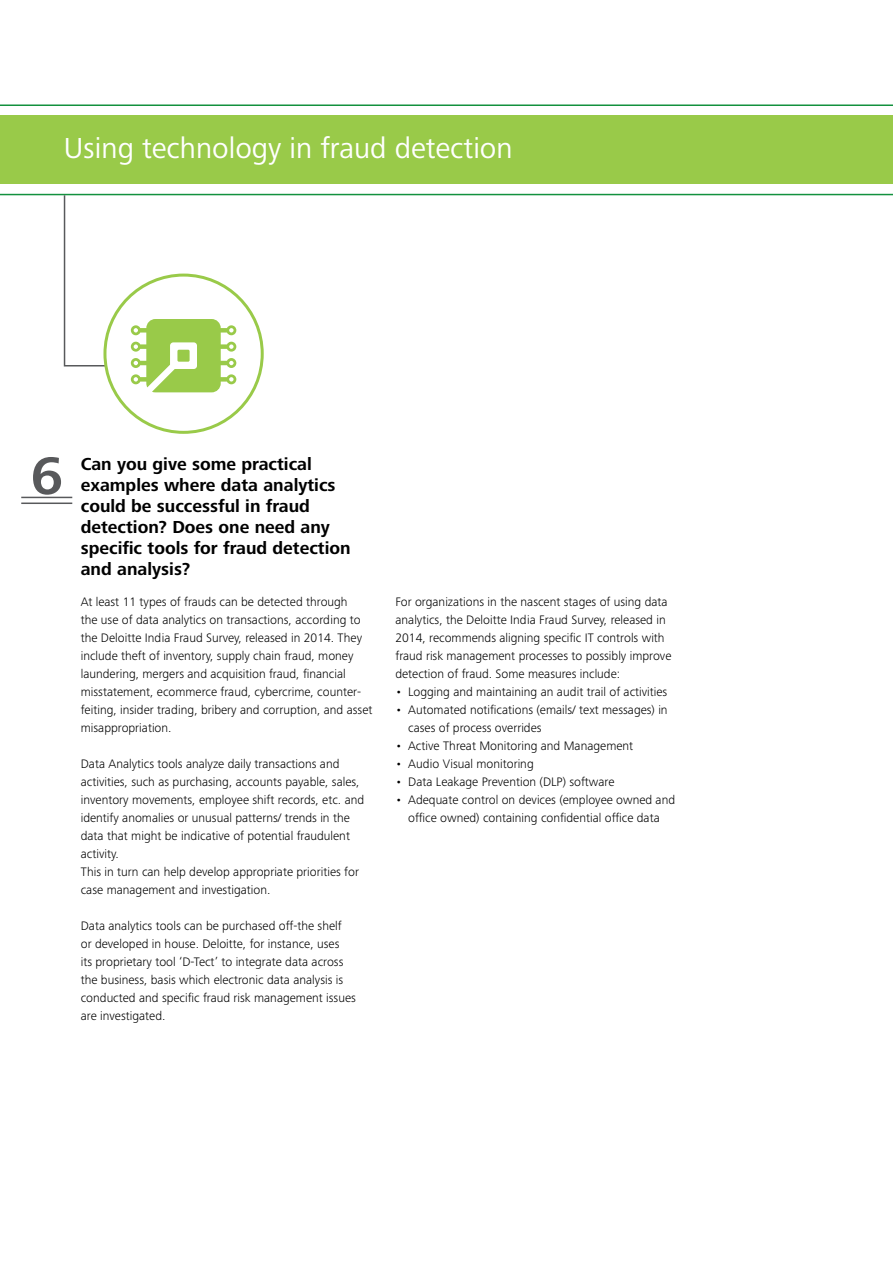
<style>
.page{position:relative;width:893px;height:1263px;background:#fff}
.page>*{position:absolute;margin:0;border:0;box-sizing:border-box;transform-origin:0 0}
.t1{font:700 54.75px "Frutiger Next Pro";color:#58595b}
.t2{font:30px "Frutiger Next Pro";color:#fff}
.t3{font:700 18px/21px "Frutiger Next Pro";color:#000}
.t4{font:300 12.75px/18px "Frutiger Next Pro";color:#000}
</style>
<div class="page">
<hr style="left:64px;top:365px;width:42px;height:1px;background:#58595b">
<div style="left:103px;top:274px;width:161px;height:160px;border:3px solid #99ca49;border-radius:50%"></div>
<div style="left:0;top:116px;width:893px;height:68px;background:#99ca49"></div>
<hr style="left:0;top:104px;width:893px;height:2px;background:#13913e">
<hr style="left:0;top:194px;width:893px;height:1px;background:#13913e">
<hr style="left:64px;top:195px;width:1px;height:170px;background:#58595b">
<svg style="left:131px;top:319px;width:105px;height:73px"></svg>
<hr style="left:21px;top:497px;width:51px;height:1px;background:#58595b">
<hr style="left:21px;top:502px;width:51px;height:2px;background:#58595b">
<h2 class="t2" style="left:64px;top:131px;width:450px">Using technology in fraud detection</h2>
<h1 class="t1" style="left:31px;top:444px;width:34px">6</h1>
<h3 class="t3" style="left:81px;top:453px;width:271px">Can you give some practical examples where data analytics could be successful in fraud detection? Does one need any specific tools for fraud detection and analysis?</h3>
<p class="t4" style="left:81px;top:593px;width:293px">At least 11 types of frauds can be detected through<br>the use of data analytics on transactions, according to the Deloitte India Fraud Survey, released in 2014. They include theft of inventory, supply chain fraud, money laundering, mergers and acquisition fraud, financial misstatement, ecommerce fraud, cybercrime, counter&shy;feiting, insider trading, bribery and corruption, and asset misappropriation.</p>
<p class="t4" style="left:81px;top:755px;width:285px">Data Analytics tools analyze daily transactions and activities, such as purchasing, accounts payable, sales, inventory movements, employee shift records, etc. and identify anomalies or unusual patterns/ trends in the data that might be indicative of potential fraudulent activity.<br>This in turn can help develop appropriate priorities for case management and investigation.</p>
<p class="t4" style="left:81px;top:917px;width:277px">Data analytics tools can be purchased off-the shelf<br>or developed in house. Deloitte, for instance, uses<br>its proprietary tool ‘D-Tect’ to integrate data across the business, basis which electronic data analysis is conducted and specific fraud risk management issues are investigated.</p>
<p class="t4" style="left:395px;top:593px;width:278px">For organizations in the nascent stages of using data analytics, the Deloitte India Fraud Survey, released in 2014, recommends aligning specific IT controls with fraud risk management processes to possibly improve detection of fraud. Some measures include:</p>
<p class="t4" style="left:395px;top:683px;width:273px">• Logging and maintaining an audit trail of activities</p>
<p class="t4" style="left:408px;top:701px;width:261px;text-indent:-13px">• Automated notifications (emails/ text messages) in cases of process overrides</p>
<p class="t4" style="left:395px;top:737px;width:239px">• Active Threat Monitoring and Management</p>
<p class="t4" style="left:395px;top:755px;width:140px">• Audio Visual monitoring</p>
<p class="t4" style="left:395px;top:773px;width:221px">• Data Leakage Prevention (DLP) software</p>
<p class="t4" style="left:395px;top:791px;width:281px;text-align:center">• Adequate control on devices (employee owned and office owned) containing confidential office data</p>
</div>
